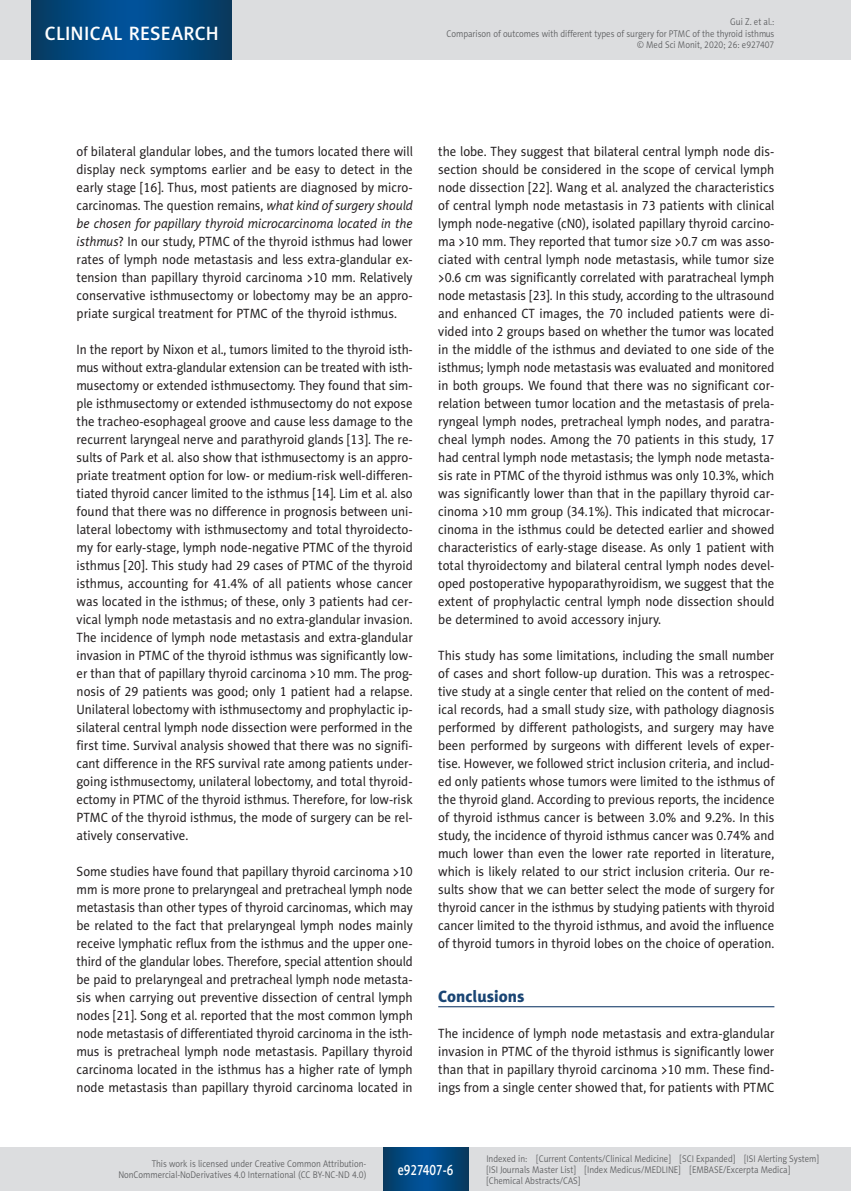
<style>
.page{position:relative;width:851px;height:1191px;background:#fff}
.page>*{position:absolute;margin:0;border:0;box-sizing:border-box;transform-origin:0 0}
.t1{font:19.5px "Naomi Sans EFN Medium";letter-spacing:.015em;color:#fff}
.MSM_Headline_1{font:16.5px "Naomi Sans EFN Heavy";color:#1a4574}
.t2{font:15px "Naomi Sans EFN Medium";color:#fff;scale:.8 1}
.MSM_Body{font:13.5px/18px "Naomi Sans EFN";color:#231f20;text-align:justify;scale:.95 1}
.MSM_Body-2{font:13.5px/18px "Naomi Sans EFN";color:#231f20;text-align:justify;scale:.94 1}
.t3{font:9.75px/11.2px "Naomi Sans EFN Light";color:#57585a;text-align:right;scale:.9 1}
.s1{font-style:italic}
</style>
<div class="page">
<hr style="left:438px;top:1006px;width:336px;height:1px;background:#00295c">
<div style="left:0;top:1148px;width:850px;height:43px;background:#dcdddf"></div>
<svg style="left:383px;top:1147px;width:85px;height:43px;background:#02477e"></svg>
<div style="left:0;top:0;width:850px;height:60px;background:#dcdddf"></div>
<hr style="left:850px;top:0;width:1px;height:60px;background:#dcdddf">
<svg style="left:32px;top:0;width:200px;height:60px;background:#02477e"></svg>
<h1 class="t1" style="left:45px;top:22px;width:175px">CLINICAL RESEARCH</h1>
<p class="t3" style="left:446px;top:16px;width:366px">Gui Z. et al.:<br>Comparison of outcomes with different types of surgery for PTMC of the thyroid isthmus © Med Sci Monit, 2020; 26: e927407</p>
<p class="MSM_Body" style="left:77px;top:142px;width:355px">of bilateral glandular lobes, and the tumors located there will display neck symptoms earlier and be easy to detect in the early stage [16]. Thus, most patients are diagnosed by micro&shy;carcinomas. The question remains, <span class="s1">what kind of surgery should be chosen for papillary thyroid microcarcinoma located in the isthmus</span>? In our study, PTMC of the thyroid isthmus had lower rates of lymph node metastasis and less extra-glandular ex&shy;tension than papillary thyroid carcinoma &gt;10 mm. Relatively conservative isthmusectomy or lobectomy may be an appro&shy;priate surgical treatment for PTMC of the thyroid isthmus.</p>
<p class="MSM_Body-2" style="left:77px;top:340px;width:359px">In the report by Nixon et al., tumors limited to the thyroid isth&shy;mus without extra-glandular extension can be treated with isth&shy;musectomy or extended isthmusectomy. They found that sim&shy;ple isthmusectomy or extended isthmusectomy do not expose the tracheo-esophageal groove and cause less damage to the recurrent laryngeal nerve and parathyroid glands [13]. The re&shy;sults of Park et al. also show that isthmusectomy is an appro&shy;priate treatment option for low- or medium-risk well-differen&shy;tiated thyroid cancer limited to the isthmus [14]. Lim et al. also found that there was no difference in prognosis between uni&shy;lateral lobectomy with isthmusectomy and total thyroidecto&shy;my for early-stage, lymph node-negative PTMC of the thyroid isthmus [20]. This study had 29 cases of PTMC of the thyroid isthmus, accounting for 41.4% of all patients whose cancer was located in the isthmus; of these, only 3 patients had cer&shy;vical lymph node metastasis and no extra-glandular invasion.<br>The incidence of lymph node metastasis and extra-glandular invasion in PTMC of the thyroid isthmus was significantly low&shy;er than that of papillary thyroid carcinoma &gt;10 mm. The prog&shy;nosis of 29 patients was good; only 1 patient had a relapse.<br>Unilateral lobectomy with isthmusectomy and prophylactic ip&shy;silateral central lymph node dissection were performed in the first time. Survival analysis showed that there was no signifi&shy;cant difference in the RFS survival rate among patients under&shy;going isthmusectomy, unilateral lobectomy, and total thyroid&shy;ectomy in PTMC of the thyroid isthmus. Therefore, for low-risk PTMC of the thyroid isthmus, the mode of surgery can be rel&shy;atively conservative.</p>
<p class="MSM_Body-2" style="left:77px;top:862px;width:359px">Some studies have found that papillary thyroid carcinoma &gt;10 mm is more prone to prelaryngeal and pretracheal lymph node metastasis than other types of thyroid carcinomas, which may be related to the fact that prelaryngeal lymph nodes mainly receive lymphatic reflux from the isthmus and the upper one&shy;third of the glandular lobes. Therefore, special attention should be paid to prelaryngeal and pretracheal lymph node metasta&shy;sis when carrying out preventive dissection of central lymph nodes [21]. Song et al. reported that the most common lymph node metastasis of differentiated thyroid carcinoma in the isth&shy;mus is pretracheal lymph node metastasis. Papillary thyroid carcinoma located in the isthmus has a higher rate of lymph node metastasis than papillary thyroid carcinoma located in</p>
<p class="MSM_Body" style="left:438px;top:142px;width:355px">the lobe. They suggest that bilateral central lymph node dis&shy;section should be considered in the scope of cervical lymph node dissection [22]. Wang et al. analyzed the characteristics of central lymph node metastasis in 73 patients with clinical lymph node-negative (cN0), isolated papillary thyroid carcino&shy;ma &gt;10 mm. They reported that tumor size &gt;0.7 cm was asso&shy;ciated with central lymph node metastasis, while tumor size &gt;0.6 cm was significantly correlated with paratracheal lymph node metastasis [23]. In this study, according to the ultrasound and enhanced CT images, the 70 included patients were di&shy;vided into 2 groups based on whether the tumor was located in the middle of the isthmus and deviated to one side of the isthmus; lymph node metastasis was evaluated and monitored in both groups. We found that there was no significant cor&shy;relation between tumor location and the metastasis of prela&shy;ryngeal lymph nodes, pretracheal lymph nodes, and paratra&shy;cheal lymph nodes. Among the 70 patients in this study, 17 had central lymph node metastasis; the lymph node metasta&shy;sis rate in PTMC of the thyroid isthmus was only 10.3%, which was significantly lower than that in the papillary thyroid car&shy;cinoma &gt;10 mm group (34.1%). This indicated that microcar&shy;cinoma in the isthmus could be detected earlier and showed characteristics of early-stage disease. As only 1 patient with total thyroidectomy and bilateral central lymph nodes devel&shy;oped postoperative hypoparathyroidism, we suggest that the extent of prophylactic central lymph node dissection should be determined to avoid accessory injury.</p>
<p class="MSM_Body" style="left:438px;top:646px;width:355px">This study has some limitations, including the small number of cases and short follow-up duration. This was a retrospec&shy;tive study at a single center that relied on the content of med&shy;ical records, had a small study size, with pathology diagnosis performed by different pathologists, and surgery may have been performed by surgeons with different levels of exper&shy;tise. However, we followed strict inclusion criteria, and includ&shy;ed only patients whose tumors were limited to the isthmus of the thyroid gland. According to previous reports, the incidence of thyroid isthmus cancer is between 3.0% and 9.2%. In this study, the incidence of thyroid isthmus cancer was 0.74% and much lower than even the lower rate reported in literature, which is likely related to our strict inclusion criteria. Our re&shy;sults show that we can better select the mode of surgery for thyroid cancer in the isthmus by studying patients with thyroid cancer limited to the thyroid isthmus, and avoid the influence of thyroid tumors in thyroid lobes on the choice of operation.</p>
<p class="MSM_Headline_1" style="left:438px;top:986px;width:88px">Conclusions</p>
<p class="MSM_Body" style="left:438px;top:1024px;width:355px">The incidence of lymph node metastasis and extra-glandular invasion in PTMC of the thyroid isthmus is significantly lower than that in papillary thyroid carcinoma &gt;10 mm. These find&shy;ings from a single center showed that, for patients with PTMC</p>
<p class="t3" style="left:118px;top:1158px;width:277px">This work is licensed under Creative Common Attribution-<br>NonCommercial-NoDerivatives 4.0 International (CC BY-NC-ND 4.0)</p>
<p class="t2" style="left:397px;top:1160px;width:71px">e927407-6</p>
<p class="t3" style="left:486px;top:1152px;width:371px;text-align:left">Indexed in: [Current Contents/Clinical Medicine] [SCI Expanded] [ISI Alerting System] [ISI Journals Master List] [Index Medicus/MEDLINE] [EMBASE/Excerpta Medica] [Chemical Abstracts/CAS]</p>
</div>
